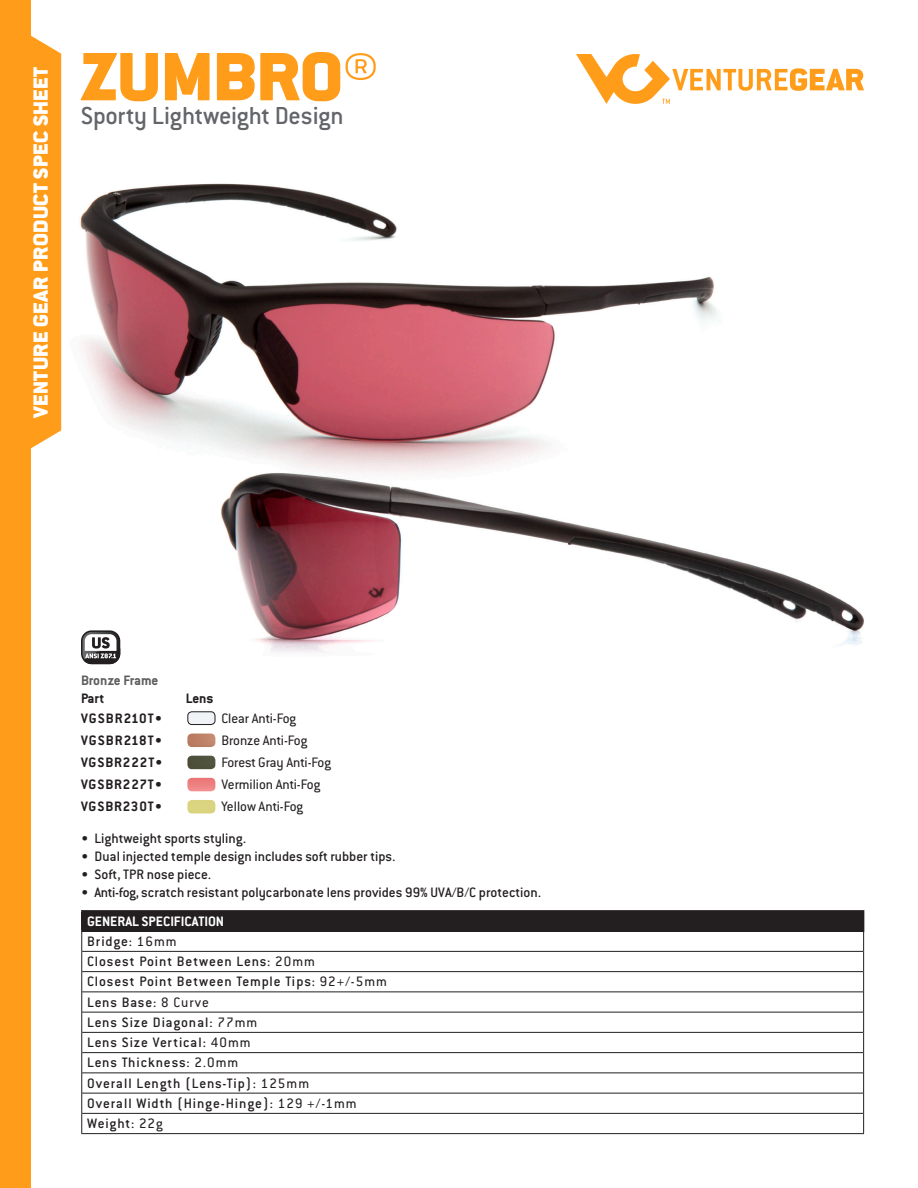
<style>
.page{position:relative;width:918px;height:1188px;background:#fff}
.page>*{position:absolute;margin:0;border:0;box-sizing:border-box;transform-origin:0 0}
.t1{font:900 75px "Conduit ITC Std";color:#ff9d1b}
.t2{font:500 27px "Conduit ITC Std";letter-spacing:-.015em;color:#63656a}
.t3{font:900 22.5px "Conduit ITC Std";letter-spacing:.02em;color:#fff}
.t4{font:500 15px "Conduit ITC Std";color:#231f20}
.t5{font:500 15px "Conduit ITC Std";letter-spacing:.055em;color:#231f20}
.t6{font:15px "Conduit ITC Std";color:#231f20}
.t7{font:500 15px "Conduit ITC Std";letter-spacing:.035em;color:#231f20}
.t8{font:700 15px "Conduit ITC Std";letter-spacing:.06em;color:#231f20}
.t9{font:700 15px "Conduit ITC Std";color:#fff}
.t10{font:700 15px "Conduit ITC Std";letter-spacing:-.005em;color:#5f5f62}
.s1{font-weight:400}
</style>
<div class="page">
<div style="left:0;top:0;width:31px;height:1188px;background:#ff9d1b"></div>
<div style="left:31px;top:35px;width:30px;height:414px;background:#ff9d1b"></div>
<svg style="left:576px;top:54px;width:288px;height:50px"></svg>
<div style="left:82px;top:911px;width:782px;height:20px;background:#231f20"></div>
<hr style="left:81px;top:910px;width:783px;height:2px;background:#231f20">
<hr style="left:81px;top:930px;width:783px;height:2px;background:#231f20">
<svg style="left:81px;top:912px;width:1px;height:221px"></svg>
<svg style="left:863px;top:932px;width:1px;height:201px"></svg>
<hr style="left:82px;top:951px;width:781px;height:1px;background:#231f20">
<hr style="left:82px;top:971px;width:781px;height:1px;background:#231f20">
<hr style="left:82px;top:992px;width:781px;height:1px;background:#231f20">
<hr style="left:82px;top:1012px;width:781px;height:1px;background:#231f20">
<hr style="left:82px;top:1032px;width:781px;height:1px;background:#231f20">
<hr style="left:82px;top:1052px;width:781px;height:1px;background:#231f20">
<hr style="left:82px;top:1073px;width:781px;height:1px;background:#231f20">
<hr style="left:82px;top:1093px;width:781px;height:1px;background:#231f20">
<hr style="left:82px;top:1113px;width:781px;height:1px;background:#231f20">
<hr style="left:81px;top:1133px;width:783px;height:1px;background:#231f20">
<div style="left:81px;top:630px;width:39px;height:34px;background:#231f20;border-radius:11px"></div>
<svg style="left:81px;top:632px;width:39px;height:32px"></svg>
<img style="left:189px;top:713px;width:21px;height:10px">
<div style="left:187px;top:711px;width:28px;height:14px;border:1px solid #231f20;border-radius:4px"></div>
<img style="left:187px;top:734px;width:28px;height:13px">
<img style="left:187px;top:756px;width:28px;height:13px">
<img style="left:187px;top:778px;width:28px;height:13px">
<img style="left:187px;top:800px;width:28px;height:13px">
<img style="left:80px;top:183px;width:639px;height:267px">
<img style="left:210px;top:360px;width:654px;height:375px">
<p class="t3" style="left:28px;top:418px;width:352px;rotate:-90deg">VENTURE GEAR PRODUCT SPEC SHEET</p>
<p class="t1" style="left:81px;top:35px;width:299px">ZUMBRO®</p>
<p class="t2" style="left:81px;top:99px;width:264px">Sporty Lightweight Design</p>
<p class="t10" style="left:81px;top:671px;width:79px">Bronze Frame</p>
<p class="t8" style="left:81px;top:689px;width:25px">Part</p>
<p class="t8" style="left:186px;top:689px;width:29px">Lens</p>
<p class="t8" style="left:81px;top:709px;width:83px">VGSBR210T•</p>
<p class="t6" style="left:221px;top:709px;width:76px">Clear Anti-Fog</p>
<p class="t8" style="left:81px;top:731px;width:83px">VGSBR218T•</p>
<p class="t6" style="left:221px;top:731px;width:87px">Bronze Anti-Fog</p>
<p class="t8" style="left:81px;top:753px;width:83px">VGSBR222T•</p>
<p class="t6" style="left:221px;top:753px;width:111px">Forest Gray Anti-Fog</p>
<p class="t8" style="left:81px;top:776px;width:83px">VGSBR227T•</p>
<p class="t6" style="left:221px;top:776px;width:100px">Vermilion Anti-Fog</p>
<p class="t8" style="left:81px;top:798px;width:83px">VGSBR230T•</p>
<p class="t6" style="left:221px;top:798px;width:83px">Yellow Anti-Fog</p>
<p class="t4" style="left:81px;top:829px;width:167px">• Lightweight sports styling.</p>
<p class="t4" style="left:81px;top:847px;width:316px">• Dual injected temple design includes soft rubber tips.</p>
<p class="t4" style="left:81px;top:865px;width:132px">• Soft, TPR nose piece.</p>
<p class="t4" style="left:81px;top:883px;width:462px">• Anti-fog, scratch resistant polycarbonate lens provides 99% UVA/B/C protection.</p>
<p class="t9" style="left:87px;top:912px;width:138px">GENERAL SPECIFICATION</p>
<p class="t7" style="left:87px;top:932px;width:91px">Bridge: <span class="s1">16mm</span></p>
<p class="t5" style="left:87px;top:952px;width:229px">Closest Point Between Lens: <span class="s1">20mm</span></p>
<p class="t5" style="left:87px;top:973px;width:301px">Closest Point Between Temple Tips: <span class="s1">92+/-5mm</span></p>
<p class="t7" style="left:87px;top:993px;width:123px">Lens Base: <span class="s1">8 Curve</span></p>
<p class="t5" style="left:87px;top:1013px;width:172px">Lens Size Diagonal: <span class="s1">77mm</span></p>
<p class="t5" style="left:87px;top:1033px;width:165px">Lens Size Vertical: <span class="s1">40mm</span></p>
<p class="t5" style="left:87px;top:1054px;width:153px">Lens Thickness: <span class="s1">2.0mm</span></p>
<p class="t7" style="left:87px;top:1074px;width:223px">Overall Length (Lens-Tip): <span class="s1">125mm</span></p>
<p class="t5" style="left:87px;top:1094px;width:271px">Overall Width (Hinge-Hinge): <span class="s1">129 +/-1mm</span></p>
<p class="t7" style="left:87px;top:1114px;width:77px">Weight: <span class="s1">22g</span></p>
</div>
